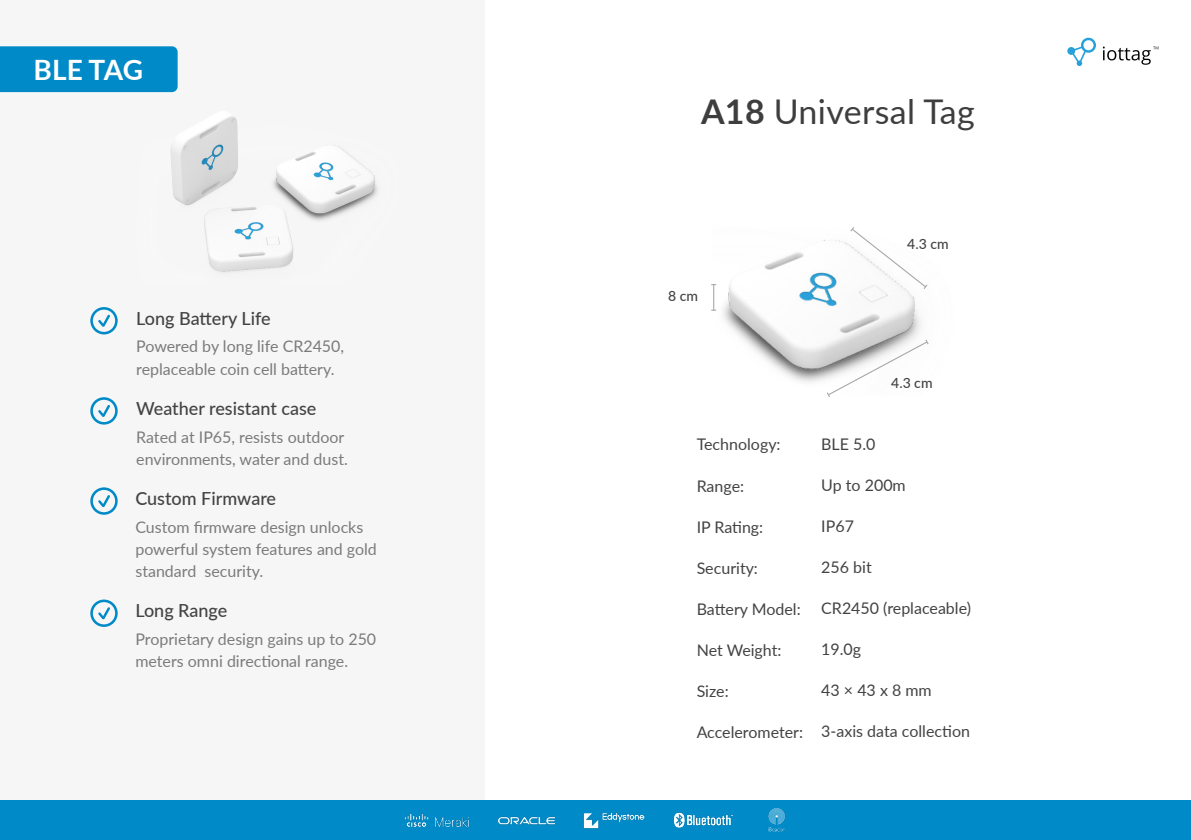
<style>
.page{position:relative;width:1191px;height:840px;background:#fff}
.page>*{position:absolute;margin:0;border:0;box-sizing:border-box;transform-origin:0 0}
.Hearder_2{font:34px "Lato";letter-spacing:.01em;color:#3e3e3f}
.Hearder_2-2{font:700 28px "Lato";color:#fff}
.t1{font:500 18px "Lato";color:#434343}
.t2{font:16px/22px "Lato";color:#7b7b7b}
.t3{font:16px "Lato";color:#434343}
.t4{font:500 14px "Lato";color:#434343}
.s1{font-weight:700}
</style>
<div class="page">
<div style="left:0;top:0;width:485px;height:806px;background:#f6f6f6"></div>
<div style="left:0;top:800px;width:1191px;height:39px;background:#008ac7"></div>
<svg style="left:1067px;top:38px;width:29px;height:28px"></svg>
<svg style="left:1103px;top:46px;width:55px;height:19px"></svg>
<img style="left:499px;top:816px;width:55px;height:9px">
<img style="left:583px;top:812px;width:61px;height:17px">
<img style="left:675px;top:812px;width:58px;height:16px">
<img style="left:768px;top:808px;width:18px;height:23px">
<img style="left:404px;top:813px;width:65px;height:14px">
<img style="left:713px;top:239px;width:208px;height:143px">
<svg style="left:849px;top:227px;width:79px;height:63px"></svg>
<svg style="left:825px;top:338px;width:104px;height:59px"></svg>
<svg style="left:711px;top:284px;width:5px;height:26px"></svg>
<svg style="left:90px;top:307px;width:28px;height:27px"></svg>
<svg style="left:90px;top:397px;width:28px;height:27px"></svg>
<svg style="left:90px;top:487px;width:28px;height:27px"></svg>
<svg style="left:90px;top:599px;width:28px;height:27px"></svg>
<img style="left:170px;top:116px;width:208px;height:156px">
<div style="left:0;top:46px;width:178px;height:46px;background:#008ac7"></div>
<p class="Hearder_2-2" style="left:33px;top:50px;width:111px">BLE TAG</p>
<p class="t1" style="left:136px;top:305px;width:136px">Long Battery Life</p>
<p class="t2" style="left:136px;top:335px;width:209px">Powered by long life CR2450, replaceable coin cell battery.</p>
<p class="t1" style="left:136px;top:395px;width:182px">Weather resistant case</p>
<p class="t2" style="left:136px;top:425px;width:213px">Rated at IP65, resists outdoor environments, water and dust.</p>
<p class="t1" style="left:135px;top:485px;width:142px">Custom Firmware</p>
<p class="t2" style="left:135px;top:515px;width:243px">Custom firmware design unlocks powerful system features and gold standard security.</p>
<p class="t1" style="left:135px;top:597px;width:93px">Long Range</p>
<p class="t2" style="left:135px;top:627px;width:242px">Proprietary design gains up to 250 meters omni directional range.</p>
<p class="Hearder_2" style="left:701px;top:87px;width:275px"><span class="s1">A18</span> Universal Tag</p>
<p class="t4" style="left:668px;top:286px;width:31px">8 cm</p>
<p class="t4" style="left:907px;top:234px;width:43px">4.3 cm</p>
<p class="t4" style="left:891px;top:373px;width:43px">4.3 cm</p>
<p class="t3" style="left:696px;top:433px;width:85px">Technology:</p>
<p class="t3" style="left:696px;top:474px;width:49px">Range:</p>
<p class="t3" style="left:696px;top:515px;width:68px">IP Rating:</p>
<p class="t3" style="left:696px;top:556px;width:63px">Security:</p>
<p class="t3" style="left:696px;top:597px;width:106px">Battery Model:</p>
<p class="t3" style="left:696px;top:638px;width:86px">Net Weight:</p>
<p class="t3" style="left:696px;top:679px;width:33px">Size:</p>
<p class="t3" style="left:696px;top:719px;width:108px">Accelerometer:</p>
<p class="t3" style="left:821px;top:432px;width:56px">BLE 5.0</p>
<p class="t3" style="left:821px;top:473px;width:86px">Up to 200m</p>
<p class="t3" style="left:821px;top:514px;width:34px">IP67</p>
<p class="t3" style="left:821px;top:555px;width:52px">256 bit</p>
<p class="t3" style="left:821px;top:596px;width:151px">CR2450 (replaceable)</p>
<p class="t3" style="left:821px;top:637px;width:41px">19.0g</p>
<p class="t3" style="left:821px;top:678px;width:112px">43 × 43 x 8 mm</p>
<p class="t3" style="left:821px;top:719px;width:150px">3-axis data collection</p>
</div>
